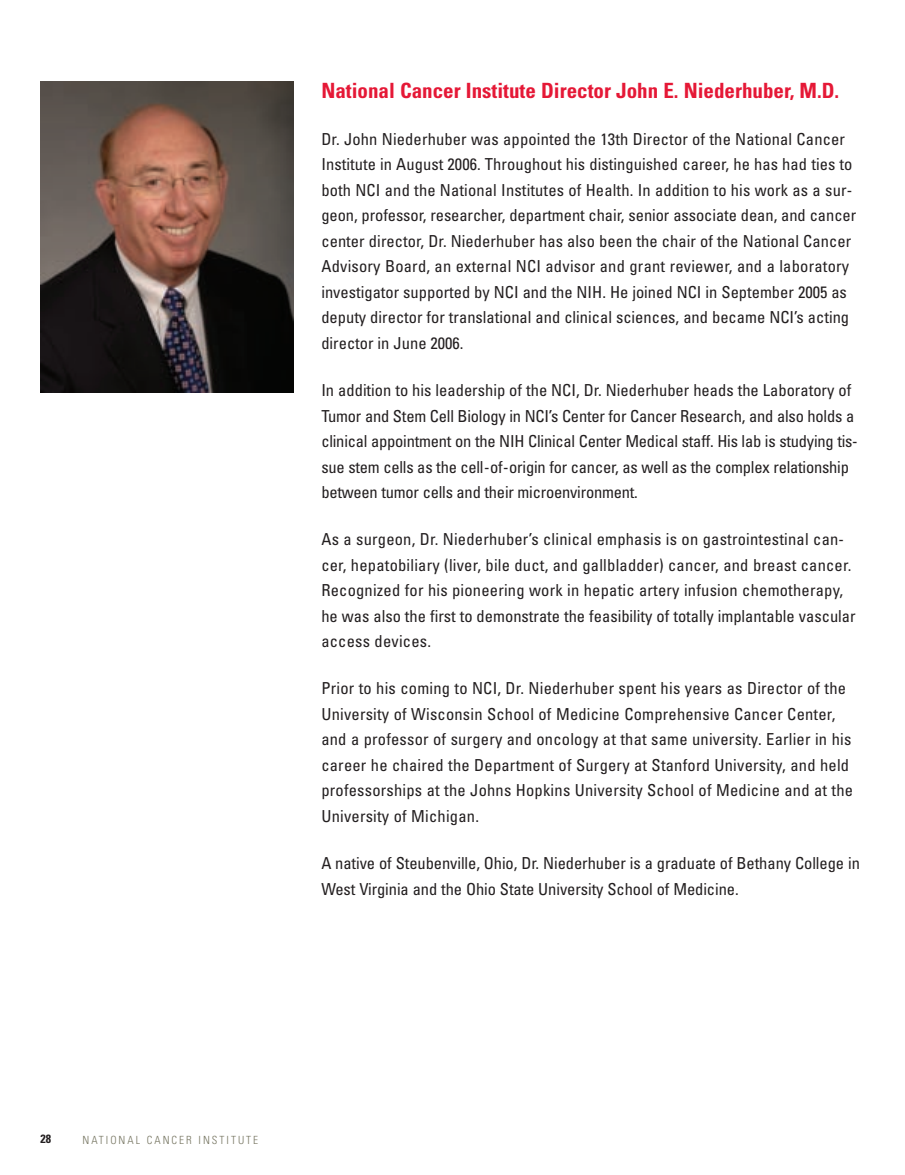
<style>
.page{position:relative;width:905px;height:1175px;background:#fff}
.page>*{position:absolute;margin:0;border:0;box-sizing:border-box;transform-origin:0 0}
.t1{font:700 condensed 21px "Univers";color:#e51836}
.t2{font:condensed 16.5px/25.5px "Univers";letter-spacing:.005em;color:#231f20}
.t3{font:condensed 16.5px/25.5px "Univers";letter-spacing:-.015em;color:#231f20}
.t4{font:700 condensed 12px "Univers";color:#231f20}
.t5{font:300 condensed 11.25px "Univers";letter-spacing:.175em;color:#767561}
</style>
<div class="page">
<img style="left:40px;top:81px;width:253px;height:312px">
<h5 class="t1" style="left:321px;top:82px;width:519px">National Cancer Institute Director John E. Niederhuber, M.D.</h5>
<p class="t2" style="left:321px;top:128px;width:536px">Dr. John Niederhuber was appointed the 13th Director of the National Cancer Institute in August 2006. Throughout his distinguished career, he has had ties to both NCI and the National Institutes of Health. In addition to his work as a sur&shy;geon, professor, researcher, department chair, senior associate dean, and cancer center director, Dr. Niederhuber has also been the chair of the National Cancer Advisory Board, an external NCI advisor and grant reviewer, and a laboratory investigator supported by NCI and the NIH. He joined NCI in September 2005 as deputy director for translational and clinical sciences, and became NCI’s acting director in June 2006.</p>
<p class="t3" style="left:321px;top:379px;width:538px">In addition to his leadership of the NCI, Dr. Niederhuber heads the Laboratory of Tumor and Stem Cell Biology in NCI’s Center for Cancer Research, and also holds a clinical appointment on the NIH Clinical Center Medical staff. His lab is studying tis&shy;sue stem cells as the cell-of-origin for cancer, as well as the complex relationship between tumor cells and their microenvironment.</p>
<p class="t2" style="left:321px;top:528px;width:536px">As a surgeon, Dr. Niederhuber’s clinical emphasis is on gastrointestinal can&shy;cer, hepatobiliary (liver, bile duct, and gallbladder) cancer, and breast cancer.<br>Recognized for his pioneering work in hepatic artery infusion chemotherapy, he was also the first to demonstrate the feasibility of totally implantable vascular access devices.</p>
<p class="t2" style="left:321px;top:677px;width:533px">Prior to his coming to NCI, Dr. Niederhuber spent his years as Director of the University of Wisconsin School of Medicine Comprehensive Cancer Center, and a professor of surgery and oncology at that same university. Earlier in his career he chaired the Department of Surgery at Stanford University, and held professorships at the Johns Hopkins University School of Medicine and at the University of Michigan.</p>
<p class="t2" style="left:321px;top:851px;width:540px">A native of Steubenville, Ohio, Dr. Niederhuber is a graduate of Bethany College in<br>West Virginia and the Ohio State University School of Medicine.</p>
<p class="t4" style="left:40px;top:1134px;width:12px">28</p>
<p class="t5" style="left:82px;top:1135px;width:177px">NATIONAL CANCER INSTITUTE</p>
</div>
